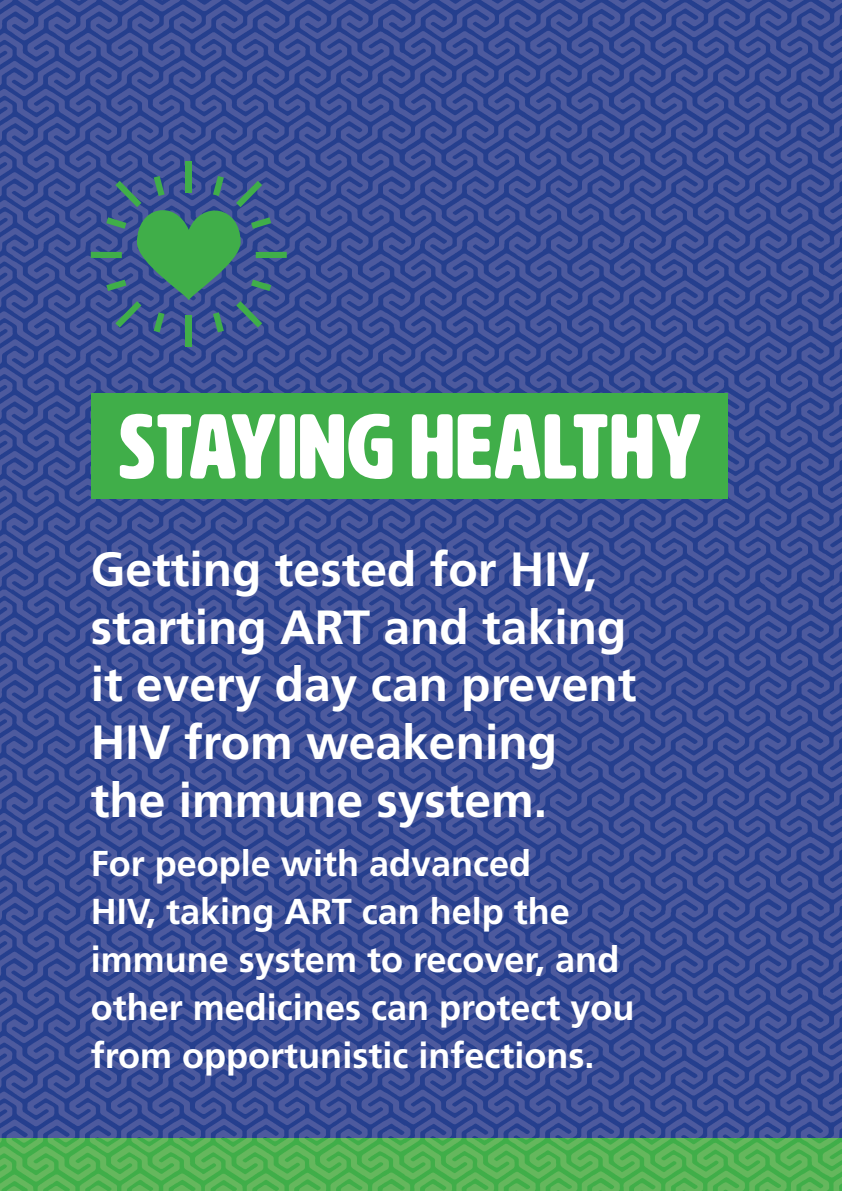
<style>
.page{position:relative;width:842px;height:1191px;background:#fff}
.page>*{position:absolute;margin:0;border:0;box-sizing:border-box;transform-origin:0 0}
.header_1{font:90.4px "HWT Artz";letter-spacing:.02em;color:#fff}
.body{font:700 48px/57.6px "Frutiger LT Std";color:#fff}
.body-2{font:700 36px/48px "Frutiger LT Std";color:#fff}
</style>
<div class="page">
<img style="left:0;top:0;width:841px;height:1138px">
<img style="left:0;top:1138px;width:841px;height:53px">
<div style="left:91px;top:393px;width:636px;height:106px;background:#40ae49"></div>
<div style="left:186px;top:162px;width:6px;height:31px;background:#40ae49"></div>
<div style="left:256px;top:252px;width:31px;height:6px;background:#40ae49"></div>
<div style="left:91px;top:252px;width:31px;height:6px;background:#40ae49"></div>
<div style="left:186px;top:316px;width:6px;height:31px;background:#40ae49"></div>
<svg style="left:106px;top:176px;width:165px;height:156px;background:#3c6d7d"></svg>
<p class="header_1" style="left:119px;top:399px;width:583px">STAYING HEALTHY</p>
<p class="body" style="left:91px;top:541px;width:547px">Getting tested for HIV, starting ART and taking it every day can prevent<br>HIV from weakening the immune system.</p>
<p class="body-2" style="left:91px;top:839px;width:545px">For people with advanced<br>HIV, taking ART can help the immune system to recover, and other medicines can protect you from opportunistic infections.</p>
</div>
